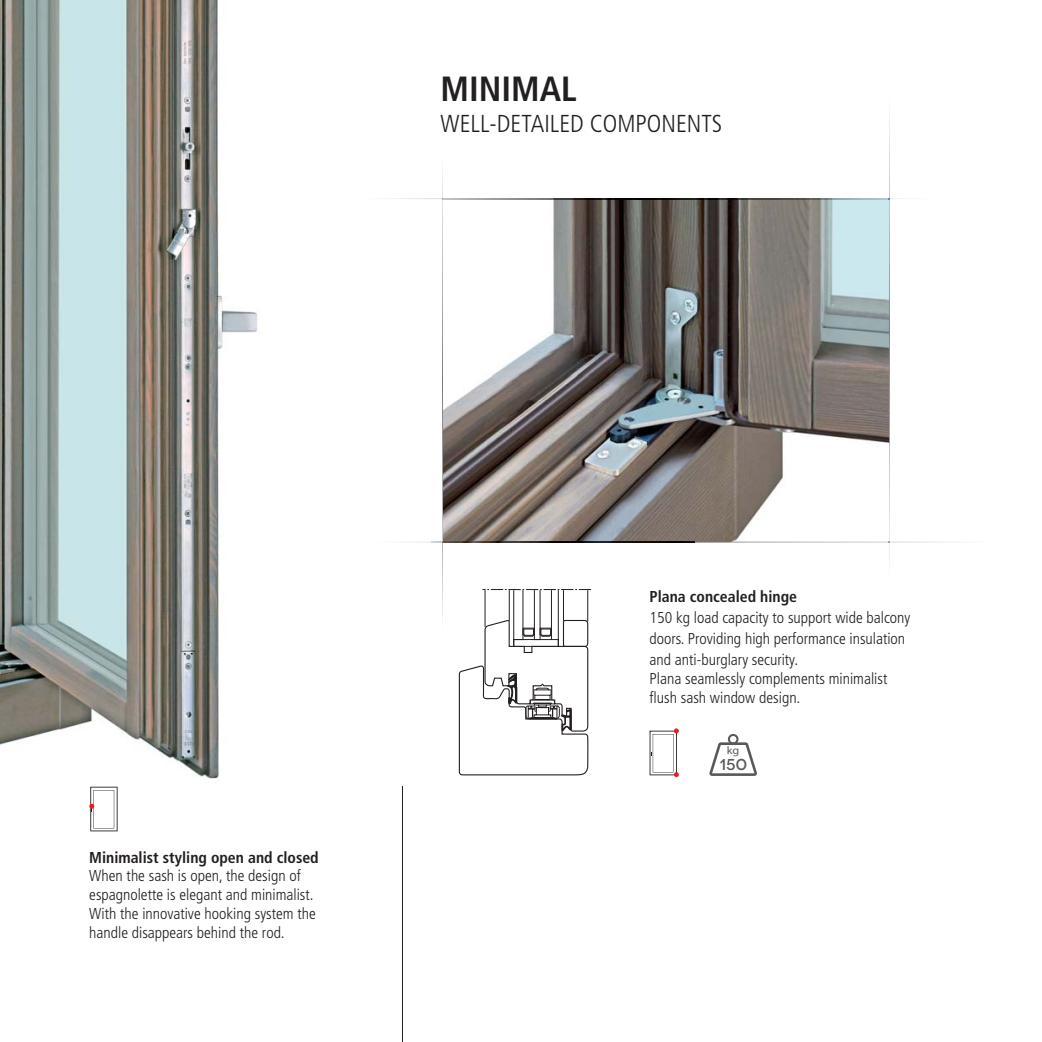
<style>
.page{position:relative;width:1042px;height:1042px;background:#fff}
.page>*{position:absolute;margin:0;border:0;box-sizing:border-box;transform-origin:0 0}
.t1{font:700 condensed 35px "Frutiger LT Std";color:#231f20}
.t2{font:300 condensed 24.5px "Frutiger LT Std";color:#231f20}
.t3{font:300 condensed 15.75px/18.9px "Frutiger LT Std";color:#231f20}
.t4{font:700 condensed 15.75px "Frutiger LT Std";color:#231f20}
.t5{font:500 15.75px "Novecentowide";color:#58595b}
.t6{font:11.03px "Myriad Pro";color:#58595b;scale:1.11 1}
</style>
<div class="page">
<img style="left:0;top:0;width:257px;height:787px">
<svg style="left:458px;top:589px;width:133px;height:187px"></svg>
<hr style="left:402px;top:787px;width:1px;height:255px;background:#231f20">
<svg style="left:442px;top:576px;width:1px;height:46px"></svg>
<svg style="left:389px;top:113px;width:560px;height:463px"></svg>
<svg style="left:89px;top:787px;width:29px;height:44px"></svg>
<svg style="left:709px;top:734px;width:48px;height:42px"></svg>
<svg style="left:649px;top:728px;width:30px;height:49px"></svg>
<h1 class="t1" style="left:441px;top:72px;width:138px">MINIMAL</h1>
<h2 class="t2" style="left:441px;top:111px;width:283px">WELL-DETAILED COMPONENTS</h2>
<p class="t4" style="left:89px;top:849px;width:231px">Minimalist styling open and closed</p>
<p class="t3" style="left:89px;top:867px;width:228px">When the sash is open, the design of espagnolette is elegant and minimalist.<br>With the innovative hooking system the handle disappears behind the rod.</p>
<p class="t4" style="left:649px;top:589px;width:149px">Plana concealed hinge</p>
<p class="t3" style="left:649px;top:608px;width:262px;line-height:21px">150 kg load capacity to support wide balcony doors. Providing high performance insulation and anti-burglary security.</p>
<p class="t3" style="left:649px;top:670px;width:239px">Plana seamlessly complements minimalist flush sash window design.</p>
<p class="t6" style="left:727px;top:743px;width:13px">kg</p>
<p class="t5" style="left:719px;top:755px;width:29px">150</p>
</div>
